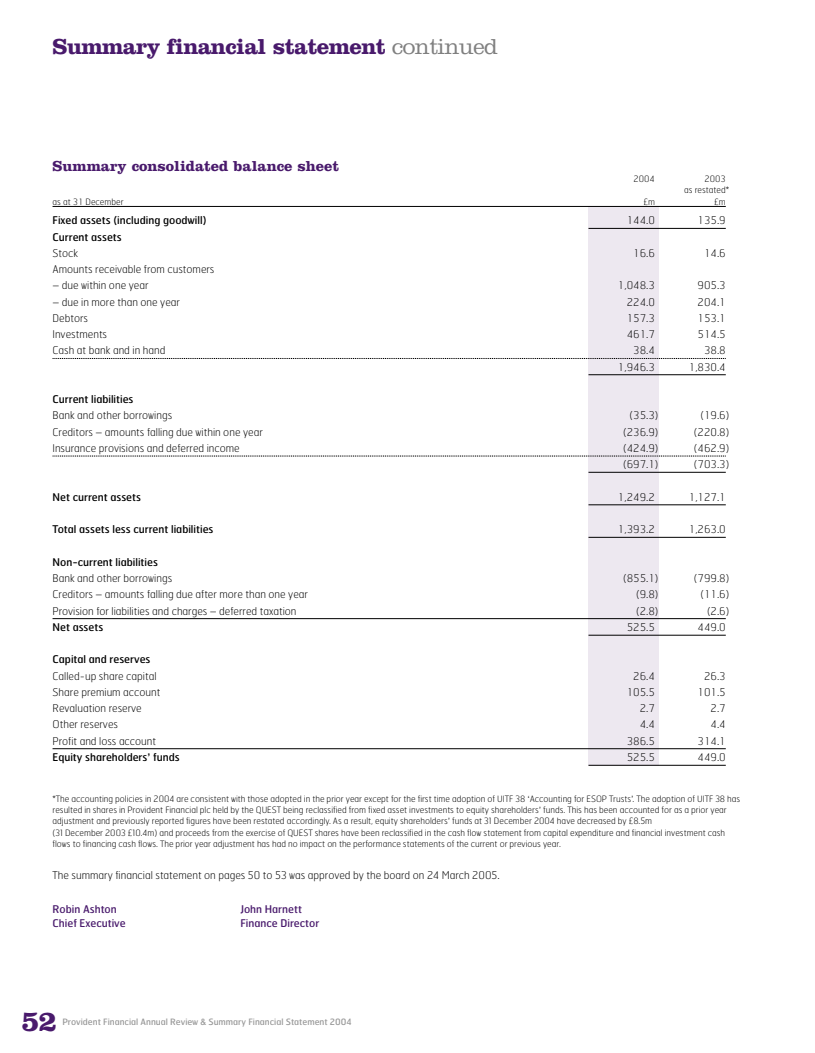
<style>
.page{position:relative;width:815px;height:1053px;background:#fff}
.page>*{position:absolute;margin:0;border:0;box-sizing:border-box;transform-origin:0 0}
.t1{font:700 29.62px "Clarendon";color:#491a6c}
.t2{font:700 22.5px "Clarendon";letter-spacing:-.025em;color:#491a6c}
.t3{font:700 15px "Clarendon";color:#491a6c}
.t4{font:10.62px "Hermes Thin Mono";color:#000}
.t5{font:10.62px "Hermes";color:#000}
.t6{font:100 10.62px "Hermes";color:#000}
.t7{font:10.62px "Hermes";color:#491a6c}
.t8{font:100 8.75px/11.2px "Hermes";color:#000}
.t9{font:8.75px "Hermes";color:#999}
.t10{font:8.75px/11.2px "Hermes Thin Mono";color:#000}
.s1{font-weight:300;color:#808080}
.s2{font-family:"Hermes Regular Mono"}
.s3{font-family:"Helvetica Neue";font-weight:300}
.s4{font-family:"Helvetica Neue";font-weight:500}
</style>
<div class="page">
<svg style="left:52px;top:205px;width:674px;height:561px"></svg>
<h2 class="t2" style="left:53px;top:38px;width:447px">Summary financial statement <span class="s1">continued</span></h2>
<h3 class="t3" style="left:53px;top:160px;width:288px">Summary consolidated balance sheet</h3>
<p class="t10" style="left:633px;top:174px;width:23px">2004</p>
<p class="t10" style="left:684px;top:174px;width:46px;text-indent:20px">2003 as restated*</p>
<p class="t10" style="left:53px;top:197px;width:72px">as at 31 December</p>
<p class="t10" style="left:643px;top:197px;width:13px">£m</p>
<p class="t10" style="left:714px;top:197px;width:13px">£m</p>
<p class="t5" style="left:53px;top:217px;width:156px">Fixed assets (including goodwill)</p>
<p class="t4" style="left:627px;top:217px;width:30px">144.0</p>
<p class="t4" style="left:698px;top:217px;width:30px">135.9</p>
<p class="t5" style="left:53px;top:233px;width:71px">Current assets</p>
<p class="t4" style="left:53px;top:249px;width:27px">Stock</p>
<p class="t4" style="left:633px;top:249px;width:23px">16.6</p>
<p class="t4" style="left:704px;top:249px;width:23px">14.6</p>
<p class="t4" style="left:53px;top:265px;width:163px">Amounts receivable from customers</p>
<p class="t4" style="left:53px;top:282px;width:97px">– due within one year</p>
<p class="t4" style="left:618px;top:282px;width:38px">1,048.3</p>
<p class="t4" style="left:698px;top:282px;width:30px">905.3</p>
<p class="t4" style="left:53px;top:298px;width:129px">– due in more than one year</p>
<p class="t4" style="left:627px;top:298px;width:30px">224.0</p>
<p class="t4" style="left:698px;top:298px;width:30px">204.1</p>
<p class="t4" style="left:53px;top:314px;width:37px">Debtors</p>
<p class="t4" style="left:627px;top:314px;width:30px">157.3</p>
<p class="t4" style="left:698px;top:314px;width:30px">153.1</p>
<p class="t4" style="left:53px;top:330px;width:56px">Investments</p>
<p class="t4" style="left:627px;top:330px;width:30px">461.7</p>
<p class="t4" style="left:698px;top:330px;width:30px">514.5</p>
<p class="t4" style="left:53px;top:347px;width:114px">Cash at bank and in hand</p>
<p class="t4" style="left:633px;top:347px;width:23px">38.4</p>
<p class="t4" style="left:704px;top:347px;width:23px">38.8</p>
<p class="t4" style="left:618px;top:363px;width:38px">1,946.3</p>
<p class="t4" style="left:689px;top:363px;width:38px">1,830.4</p>
<p class="t5" style="left:53px;top:395px;width:83px">Current liabilities</p>
<p class="t4" style="left:53px;top:412px;width:121px">Bank and other borrowings</p>
<p class="t4" style="left:630px;top:412px;width:30px">(35.3)</p>
<p class="t4" style="left:700px;top:412px;width:30px">(19.6)</p>
<p class="t4" style="left:53px;top:428px;width:212px">Creditors – amounts falling due within one year</p>
<p class="t4" style="left:623px;top:428px;width:37px">(236.9)</p>
<p class="t4" style="left:694px;top:428px;width:37px">(220.8)</p>
<p class="t4" style="left:53px;top:444px;width:189px">Insurance provisions and deferred income</p>
<p class="t4" style="left:623px;top:444px;width:37px">(424.9)</p>
<p class="t4" style="left:694px;top:444px;width:37px">(462.9)</p>
<p class="t4" style="left:623px;top:460px;width:37px">(697.1)</p>
<p class="t4" style="left:694px;top:460px;width:37px">(703.3)</p>
<p class="t5" style="left:53px;top:493px;width:90px">Net current assets</p>
<p class="t4" style="left:618px;top:493px;width:38px">1,249.2</p>
<p class="t4" style="left:689px;top:493px;width:38px">1,127.1</p>
<p class="t5" style="left:53px;top:525px;width:162px">Total assets less current liabilities</p>
<p class="t4" style="left:618px;top:525px;width:38px">1,393.2</p>
<p class="t4" style="left:689px;top:525px;width:38px">1,263.0</p>
<p class="t5" style="left:53px;top:558px;width:107px">Non-current liabilities</p>
<p class="t4" style="left:53px;top:574px;width:121px">Bank and other borrowings</p>
<p class="t4" style="left:623px;top:574px;width:37px">(855.1)</p>
<p class="t4" style="left:694px;top:574px;width:37px">(799.8)</p>
<p class="t4" style="left:53px;top:590px;width:257px">Creditors – amounts falling due after more than one year</p>
<p class="t4" style="left:636px;top:590px;width:24px">(9.8)</p>
<p class="t4" style="left:700px;top:590px;width:30px">(11.6)</p>
<p class="t4" style="left:53px;top:607px;width:246px">Provision for liabilities and charges – deferred taxation</p>
<p class="t4" style="left:636px;top:607px;width:24px">(2.8)</p>
<p class="t4" style="left:707px;top:607px;width:24px">(2.6)</p>
<p class="t5" style="left:53px;top:623px;width:52px">Net assets</p>
<p class="t4" style="left:627px;top:623px;width:30px">525.5</p>
<p class="t4" style="left:698px;top:623px;width:30px">449.0</p>
<p class="t5" style="left:53px;top:655px;width:100px">Capital and reserves</p>
<p class="t4" style="left:53px;top:672px;width:105px">Called-up share capital</p>
<p class="t4" style="left:633px;top:672px;width:23px">26.4</p>
<p class="t4" style="left:704px;top:672px;width:23px">26.3</p>
<p class="t4" style="left:53px;top:688px;width:109px">Share premium account</p>
<p class="t4" style="left:627px;top:688px;width:30px">105.5</p>
<p class="t4" style="left:698px;top:688px;width:30px">101.5</p>
<p class="t4" style="left:53px;top:704px;width:91px">Revaluation reserve</p>
<p class="t4" style="left:640px;top:704px;width:17px">2.7</p>
<p class="t4" style="left:711px;top:704px;width:17px">2.7</p>
<p class="t4" style="left:53px;top:720px;width:67px">Other reserves</p>
<p class="t4" style="left:640px;top:720px;width:17px">4.4</p>
<p class="t4" style="left:711px;top:720px;width:17px">4.4</p>
<p class="t4" style="left:53px;top:737px;width:105px">Profit and loss account</p>
<p class="t4" style="left:627px;top:737px;width:30px">386.5</p>
<p class="t4" style="left:698px;top:737px;width:30px">314.1</p>
<p class="t5" style="left:53px;top:753px;width:129px">Equity shareholders<span class="s2">’</span> funds</p>
<p class="t4" style="left:627px;top:753px;width:30px">525.5</p>
<p class="t4" style="left:698px;top:753px;width:30px">449.0</p>
<p class="t8" style="left:53px;top:794px;width:689px">*The accounting policies in 2004 are consistent with those adopted in the prior year except for the first time adoption of UITF 38 <span class="s3">‘</span>Accounting for ESOP Trusts<span class="s3">’</span>. The adoption of UITF 38 has resulted in shares in Provident Financial plc held by the QUEST being reclassified from fixed asset investments to equity shareholders<span class="s3">’</span> funds. This has been accounted for as a prior year adjustment and previously reported figures have been restated accordingly. As a result, equity shareholders<span class="s3">’</span> funds at 31 December 2004 have decreased by £8.5m<br>(31 December 2003 £10.4m) and proceeds from the exercise of QUEST shares have been reclassified in the cash flow statement from capital expenditure and financial investment cash flows to financing cash flows. The prior year adjustment has had no impact on the performance statements of the current or previous year.</p>
<p class="t6" style="left:53px;top:871px;width:449px">The summary financial statement on pages 50 to 53 was approved by the board on 24 March 2005.</p>
<p class="t7" style="left:53px;top:905px;width:66px">Robin Ashton</p>
<p class="t7" style="left:240px;top:905px;width:63px">John Harnett</p>
<p class="t7" style="left:53px;top:919px;width:75px">Chief Executive</p>
<p class="t7" style="left:240px;top:919px;width:81px">Finance Director</p>
<h1 class="t1" style="left:22px;top:1010px;width:37px">52</h1>
<p class="t9" style="left:62px;top:1018px;width:291px">Provident Financial Annual Review <span class="s4">&amp;</span> Summary Financial Statement 2004</p>
</div>
